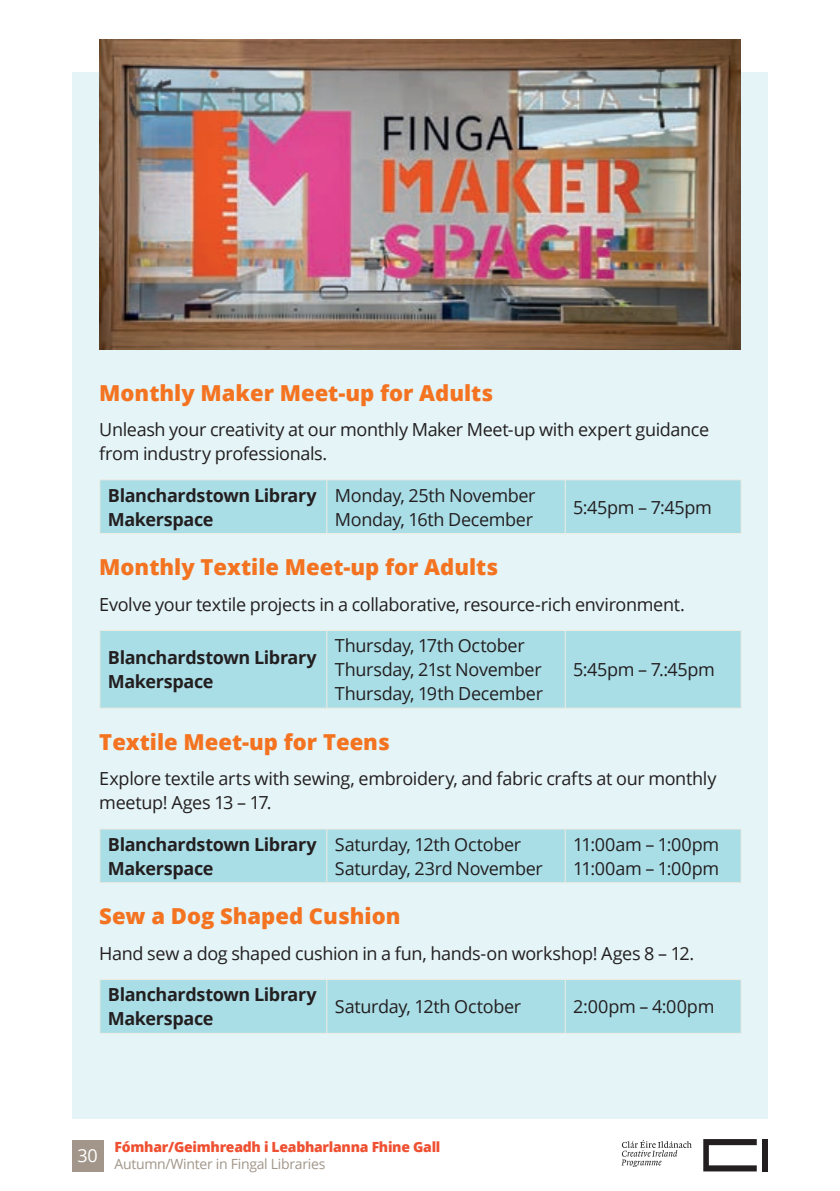
<style>
.page{position:relative;width:840px;height:1191px;background:#fff}
.page>*{position:absolute;margin:0;border:0;box-sizing:border-box;transform-origin:0 0}
.t1{font:800 22px "Open Sans";color:#f47321}
.t2{font:18px/24px "Open Sans";letter-spacing:-.02em;color:#231f20}
.t3{font:700 18px/24px "Open Sans";letter-spacing:-.02em;color:#231f20}
.t4{font:18px "Open Sans";color:#fff}
.t5{font:800 14px "Open Sans";letter-spacing:-.02em;color:#ef5032}
.t6{font:14px "Open Sans";letter-spacing:-.02em;color:#a19689}
</style>
<div class="page">
<div style="left:72px;top:1140px;width:31px;height:31px;background:#a19689"></div>
<svg style="left:621px;top:1140px;width:70px;height:26px"></svg>
<svg style="left:703px;top:1139px;width:53px;height:32px"></svg>
<div style="left:761px;top:1139px;width:6px;height:32px;background:#231f20"></div>
<div style="left:72px;top:72px;width:695px;height:1047px;background:#e4f4f7"></div>
<div style="left:100px;top:480px;width:640px;height:53px;background:#aadee7"></div>
<hr style="left:326px;top:480px;width:1px;height:53px;background:#f1ece1">
<hr style="left:564px;top:480px;width:1px;height:53px;background:#f1ece1">
<hr style="left:99px;top:479px;width:227px;height:1px;background:#f1ece1">
<hr style="left:99px;top:480px;width:1px;height:53px;background:#f1ece1">
<hr style="left:326px;top:479px;width:239px;height:1px;background:#f1ece1">
<hr style="left:565px;top:479px;width:176px;height:1px;background:#f1ece1">
<hr style="left:740px;top:480px;width:1px;height:53px;background:#f1ece1">
<hr style="left:99px;top:533px;width:227px;height:1px;background:#f1ece1">
<hr style="left:326px;top:533px;width:239px;height:1px;background:#f1ece1">
<hr style="left:565px;top:533px;width:176px;height:1px;background:#f1ece1">
<div style="left:100px;top:631px;width:640px;height:76px;background:#aadee7"></div>
<hr style="left:326px;top:631px;width:1px;height:76px;background:#f1ece1">
<hr style="left:564px;top:631px;width:1px;height:76px;background:#f1ece1">
<hr style="left:99px;top:630px;width:227px;height:1px;background:#f1ece1">
<hr style="left:99px;top:631px;width:1px;height:76px;background:#f1ece1">
<hr style="left:326px;top:630px;width:239px;height:1px;background:#f1ece1">
<hr style="left:565px;top:630px;width:176px;height:1px;background:#f1ece1">
<hr style="left:740px;top:631px;width:1px;height:76px;background:#f1ece1">
<hr style="left:99px;top:707px;width:227px;height:1px;background:#f1ece1">
<hr style="left:326px;top:707px;width:239px;height:1px;background:#f1ece1">
<hr style="left:565px;top:707px;width:176px;height:1px;background:#f1ece1">
<div style="left:100px;top:829px;width:640px;height:53px;background:#aadee7"></div>
<hr style="left:326px;top:829px;width:1px;height:53px;background:#f1ece1">
<hr style="left:564px;top:829px;width:1px;height:53px;background:#f1ece1">
<hr style="left:99px;top:828px;width:227px;height:1px;background:#f1ece1">
<hr style="left:99px;top:829px;width:1px;height:53px;background:#f1ece1">
<hr style="left:326px;top:828px;width:239px;height:1px;background:#f1ece1">
<hr style="left:565px;top:828px;width:176px;height:1px;background:#f1ece1">
<hr style="left:740px;top:829px;width:1px;height:53px;background:#f1ece1">
<hr style="left:99px;top:882px;width:227px;height:1px;background:#f1ece1">
<hr style="left:326px;top:882px;width:239px;height:1px;background:#f1ece1">
<hr style="left:565px;top:882px;width:176px;height:1px;background:#f1ece1">
<div style="left:100px;top:980px;width:640px;height:52px;background:#aadee7"></div>
<hr style="left:326px;top:980px;width:1px;height:52px;background:#f1ece1">
<hr style="left:564px;top:980px;width:1px;height:52px;background:#f1ece1">
<hr style="left:99px;top:979px;width:227px;height:1px;background:#f1ece1">
<hr style="left:99px;top:980px;width:1px;height:52px;background:#f1ece1">
<hr style="left:326px;top:979px;width:239px;height:1px;background:#f1ece1">
<hr style="left:565px;top:979px;width:176px;height:1px;background:#f1ece1">
<hr style="left:740px;top:980px;width:1px;height:52px;background:#f1ece1">
<hr style="left:99px;top:1032px;width:227px;height:1px;background:#f1ece1">
<hr style="left:326px;top:1032px;width:239px;height:1px;background:#f1ece1">
<hr style="left:565px;top:1032px;width:176px;height:1px;background:#f1ece1">
<img style="left:99px;top:40px;width:641px;height:310px">
<p class="t1" style="left:99px;top:376px;width:395px">Monthly Maker Meet-up for Adults</p>
<p class="t2" style="left:99px;top:417px;width:611px">Unleash your creativity at our monthly Maker Meet-up with expert guidance from industry professionals.</p>
<p class="t3" style="left:108px;top:482px;width:210px">Blanchardstown Library<br>Makerspace</p>
<p class="t2" style="left:334px;top:482px;width:202px">Monday, 25th November<br>Monday, 16th December</p>
<p class="t2" style="left:573px;top:494px;width:140px">5:45pm – 7:45pm</p>
<p class="t1" style="left:99px;top:550px;width:400px">Monthly Textile Meet-up for Adults</p>
<p class="t2" style="left:99px;top:591px;width:586px">Evolve your textile projects in a collaborative, resource-rich environment.</p>
<p class="t3" style="left:108px;top:645px;width:210px">Blanchardstown Library<br>Makerspace</p>
<p class="t2" style="left:334px;top:633px;width:210px">Thursday, 17th October<br>Thursday, 21st November<br>Thursday, 19th December</p>
<p class="t2" style="left:573px;top:657px;width:143px">5:45pm – 7.:45pm</p>
<p class="t1" style="left:99px;top:725px;width:292px">Textile Meet-up for Teens</p>
<p class="t2" style="left:99px;top:766px;width:618px">Explore textile arts with sewing, embroidery, and fabric crafts at our monthly meetup! Ages 13 – 17.</p>
<p class="t3" style="left:108px;top:831px;width:210px">Blanchardstown Library<br>Makerspace</p>
<p class="t2" style="left:334px;top:831px;width:209px">Saturday, 12th October<br>Saturday, 23rd November</p>
<p class="t2" style="left:573px;top:831px;width:147px">11:00am – 1:00pm<br>11:00am – 1:00pm</p>
<p class="t1" style="left:99px;top:899px;width:302px">Sew a Dog Shaped Cushion</p>
<p class="t2" style="left:99px;top:940px;width:596px">Hand sew a dog shaped cushion in a fun, hands-on workshop! Ages 8 – 12.</p>
<p class="t3" style="left:108px;top:982px;width:210px">Blanchardstown Library<br>Makerspace</p>
<p class="t2" style="left:334px;top:994px;width:188px">Saturday, 12th October</p>
<p class="t2" style="left:573px;top:994px;width:143px">2:00pm – 4:00pm</p>
<p class="t4" style="left:77px;top:1143px;width:22px">30</p>
<p class="t5" style="left:115px;top:1136px;width:327px">Fómhar/Geimhreadh i Leabharlanna Fhine Gall</p>
<p class="t6" style="left:115px;top:1154px;width:212px">Autumn/Winter in Fingal Libraries</p>
</div>
